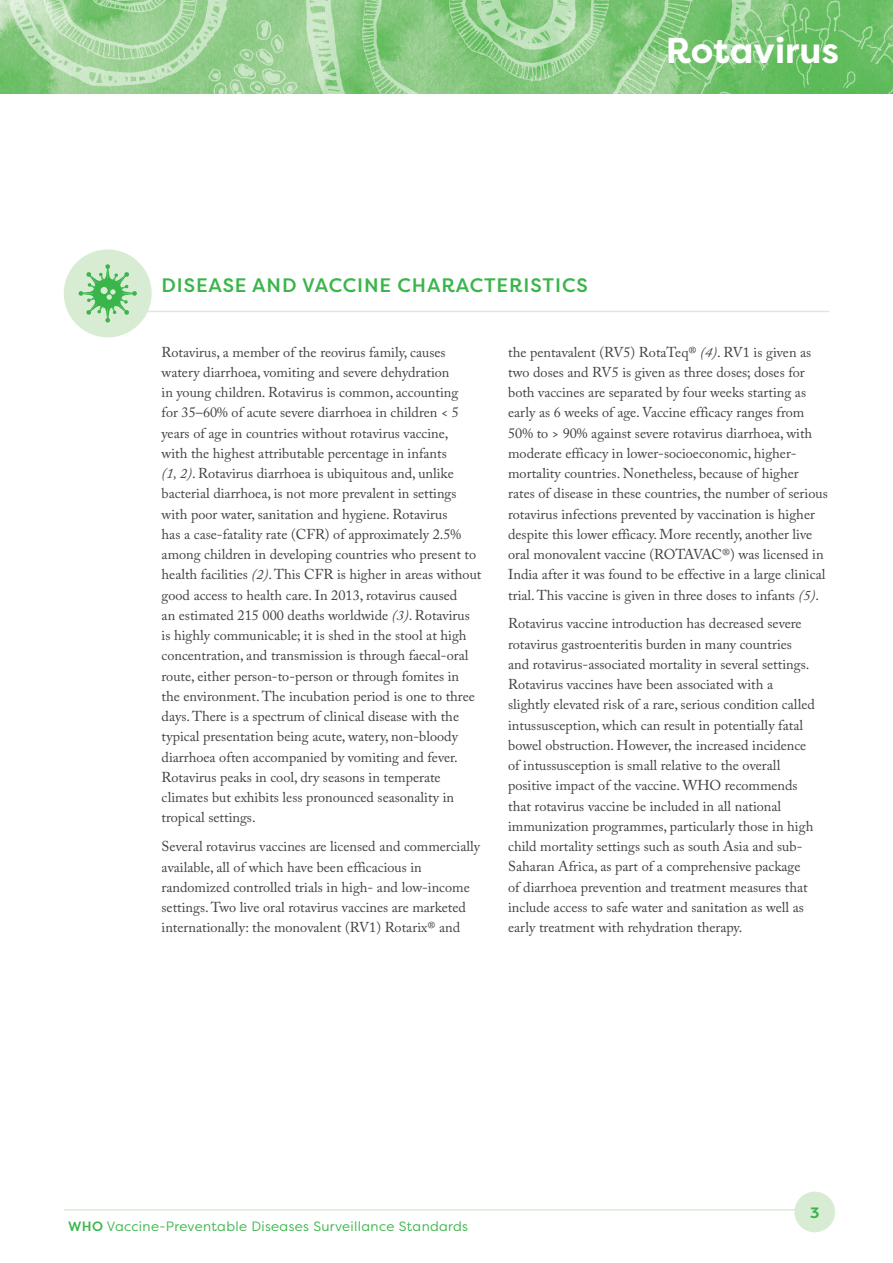
<style>
.page{position:relative;width:893px;height:1263px;background:#fff}
.page>*{position:absolute;margin:0;border:0;box-sizing:border-box;transform-origin:0 0}
.t1{font:700 36px "Filson Pro";color:#fff}
.t2{font:500 19.5px "Filson Pro";letter-spacing:.045em;color:#3ab54a}
.t3{font:700 15px "Filson Pro";color:#3ab54a}
.t4{font:14.25px/20.2px "Adobe Caslon Pro";color:#414042}
.t5{font:13.5px "Filson Pro";letter-spacing:.025em;color:#3ab54a}
.s1{font-style:italic}
.s2{font-weight:500}
</style>
<div class="page">
<img style="left:5px;top:0;width:888px;height:94px">
<hr style="left:64px;top:1209px;width:765px;height:1px;background:#d8ecd4">
<div style="left:794px;top:1191px;width:41px;height:41px;background:#d8ecd4;border-radius:50%"></div>
<div style="left:64px;top:249px;width:88px;height:88px;background:#d8ecd4;border-radius:50%"></div>
<hr style="left:100px;top:311px;width:729px;height:1px;background:#d8ecd4">
<svg style="left:0;top:0;width:1px;height:94px"></svg>
<svg style="left:79px;top:264px;width:58px;height:59px"></svg>
<h1 class="t1" style="left:666px;top:28px;width:175px">Rotavirus</h1>
<h2 class="t2" style="left:162px;top:272px;width:428px">DISEASE AND VACCINE CHARACTERISTICS</h2>
<p class="t4" style="left:162px;top:342px;width:321px">Rotavirus, a member of the reovirus family, causes watery diarrhoea, vomiting and severe dehydration<br>in young children. Rotavirus is common, accounting<br>for 35–60% of acute severe diarrhoea in children &lt; 5 years of age in countries without rotavirus vaccine,<br>with the highest attributable percentage in infants<br><span class="s1">(1, 2)</span>. Rotavirus diarrhoea is ubiquitous and, unlike bacterial diarrhoea, is not more prevalent in settings with poor water, sanitation and hygiene. Rotavirus<br>has a case-fatality rate (CFR) of approximately 2.5% among children in developing countries who present to health facilities <span class="s1">(2)</span>. This CFR is higher in areas without good access to health care. In 2013, rotavirus caused<br>an estimated 215 000 deaths worldwide <span class="s1">(3)</span>. Rotavirus is highly communicable; it is shed in the stool at high concentration, and transmission is through faecal-oral route, either person-to-person or through fomites in<br>the environment. The incubation period is one to three days. There is a spectrum of clinical disease with the typical presentation being acute, watery, non-bloody diarrhoea often accompanied by vomiting and fever.<br>Rotavirus peaks in cool, dry seasons in temperate climates but exhibits less pronounced seasonality in tropical settings.</p>
<p class="t4" style="left:162px;top:836px;width:320px">Several rotavirus vaccines are licensed and commercially available, all of which have been efficacious in randomized controlled trials in high- and low-income settings. Two live oral rotavirus vaccines are marketed internationally: the monovalent (RV1) Rotarix® and</p>
<p class="t4" style="left:508px;top:342px;width:321px">the pentavalent (RV5) RotaTeq® <span class="s1">(4)</span>. RV1 is given as two doses and RV5 is given as three doses; doses for both vaccines are separated by four weeks starting as early as 6 weeks of age. Vaccine efficacy ranges from 50% to &gt; 90% against severe rotavirus diarrhoea, with moderate efficacy in lower-socioeconomic, higher&shy;mortality countries. Nonetheless, because of higher rates of disease in these countries, the number of serious rotavirus infections prevented by vaccination is higher despite this lower efficacy. More recently, another live oral monovalent vaccine (ROTAVAC®) was licensed in India after it was found to be effective in a large clinical trial. This vaccine is given in three doses to infants <span class="s1">(5)</span>.</p>
<p class="t4" style="left:508px;top:613px;width:308px">Rotavirus vaccine introduction has decreased severe rotavirus gastroenteritis burden in many countries and rotavirus-associated mortality in several settings.<br>Rotavirus vaccines have been associated with a slightly elevated risk of a rare, serious condition called intussusception, which can result in potentially fatal bowel obstruction. However, the increased incidence of intussusception is small relative to the overall positive impact of the vaccine. WHO recommends that rotavirus vaccine be included in all national immunization programmes, particularly those in high child mortality settings such as south Asia and sub-Saharan Africa, as part of a comprehensive package of diarrhoea prevention and treatment measures that include access to safe water and sanitation as well as early treatment with rehydration therapy.</p>
<p class="t5" style="left:68px;top:1217px;width:401px"><span class="s2">WHO</span> Vaccine-Preventable Diseases Surveillance Standards</p>
<p class="t3" style="left:810px;top:1203px;width:11px">3</p>
</div>
